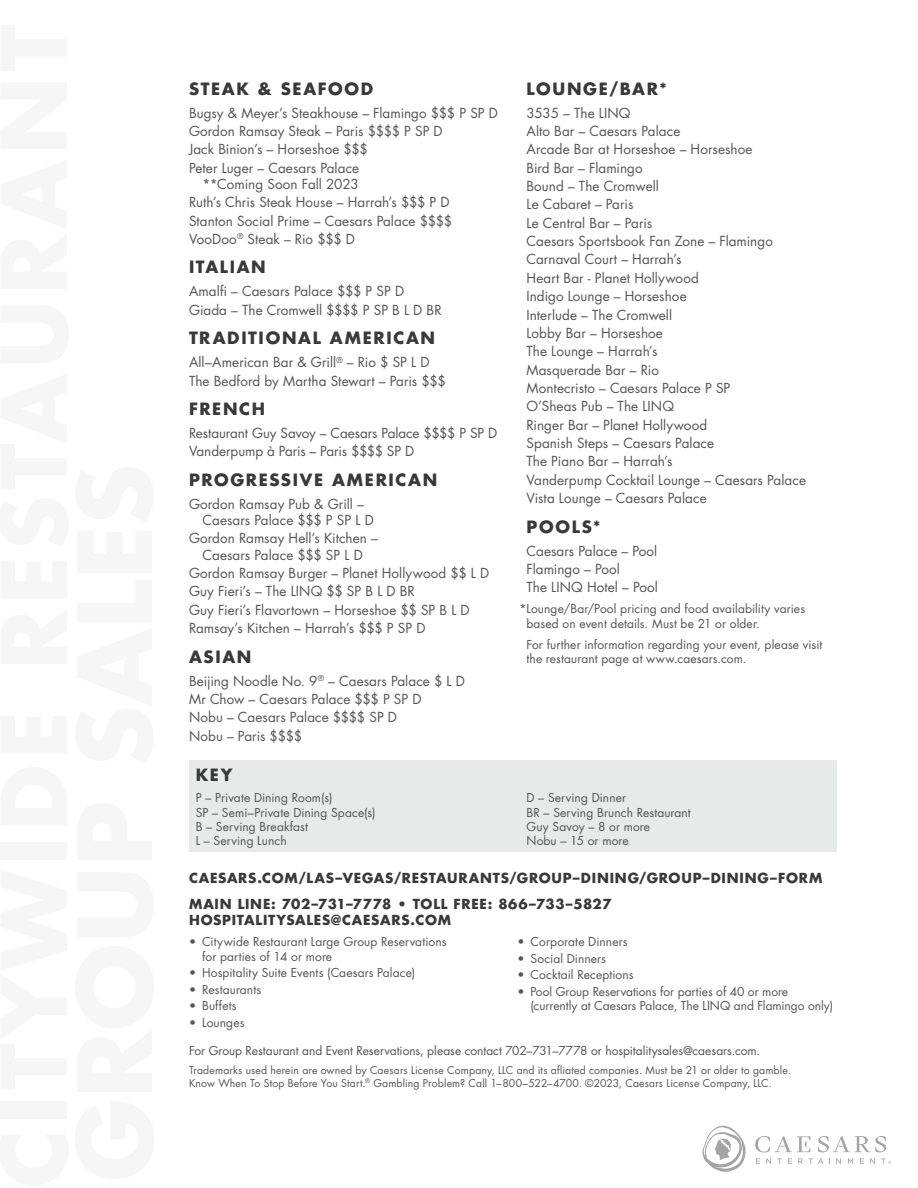
<style>
.page{position:relative;width:918px;height:1188px;background:#fff}
.page>*{position:absolute;margin:0;border:0;box-sizing:border-box;transform-origin:0 0}
.Header___GS{font:700 16.5px "Futura Std";letter-spacing:.1em;color:#393939}
.Header___Span___GS{font:700 16.5px "Futura Std";color:#393939}
.Rest_Listing___GS{font:13.5px/16.2px "Futura Std";letter-spacing:.005em;color:#535453;text-align:right}
.Header___GS-2{font:700 13.5px/16.2px "Futura Std";letter-spacing:.055em;color:#393939}
.Description___GS{font:12px/14.4px "Futura Std";color:#535453}
.Legal___GS{font:12px/14.4px "Futura Std";letter-spacing:.01em;color:#535453}
.Legal___GS-2{font:10.5px/12.6px "Futura Std";letter-spacing:.015em;color:#535453}
</style>
<div class="page">
<svg style="left:755px;top:1136px;width:136px;height:28px"></svg>
<svg style="left:702px;top:1126px;width:44px;height:46px"></svg>
<div style="left:189px;top:761px;width:648px;height:91px;background:#e8eaea"></div>
<p class="Header___GS" style="left:189px;top:77px;width:186px">STEAK &amp; SEAFOOD</p>
<p class="Rest_Listing___GS" style="left:189px;top:105px;width:311px">Bugsy &amp; Meyer’s Steakhouse – Flamingo $$$ P SP D</p>
<p class="Rest_Listing___GS" style="left:189px;top:123px;width:255px">Gordon Ramsay Steak – Paris $$$$ P SP D</p>
<p class="Rest_Listing___GS" style="left:189px;top:141px;width:180px">Jack Binion’s – Horseshoe $$$</p>
<p class="Rest_Listing___GS" style="left:189px;top:160px;width:172px">Peter Luger – Caesars Palace **Coming Soon Fall 2023</p>
<p class="Rest_Listing___GS" style="left:189px;top:194px;width:262px">Ruth’s Chris Steak House – Harrah’s $$$ P D</p>
<p class="Rest_Listing___GS" style="left:189px;top:213px;width:265px">Stanton Social Prime – Caesars Palace $$$$</p>
<p class="Rest_Listing___GS" style="left:189px;top:231px;width:168px">VooDoo<sup>®</sup> Steak – Rio $$$ D</p>
<p class="Header___GS" style="left:189px;top:256px;width:78px">ITALIAN</p>
<p class="Rest_Listing___GS" style="left:189px;top:283px;width:217px">Amalfi – Caesars Palace $$$ P SP D</p>
<p class="Rest_Listing___GS" style="left:189px;top:302px;width:254px">Giada – The Cromwell $$$$ P SP B L D BR</p>
<p class="Header___GS" style="left:189px;top:327px;width:248px">TRADITIONAL AMERICAN</p>
<p class="Rest_Listing___GS" style="left:189px;top:354px;width:242px">All–American Bar &amp; Grill<sup>®</sup> – Rio $ SP L D</p>
<p class="Rest_Listing___GS" style="left:189px;top:373px;width:258px">The Bedford by Martha Stewart – Paris $$$</p>
<p class="Header___GS" style="left:189px;top:398px;width:78px">FRENCH</p>
<p class="Rest_Listing___GS" style="left:189px;top:425px;width:310px">Restaurant Guy Savoy – Caesars Palace $$$$ P SP D</p>
<p class="Rest_Listing___GS" style="left:189px;top:443px;width:227px">Vanderpump à Paris – Paris $$$$ SP D</p>
<p class="Header___GS" style="left:189px;top:469px;width:250px">PROGRESSIVE AMERICAN</p>
<p class="Rest_Listing___GS" style="left:202px;top:496px;width:173px;text-align:left;text-indent:-14px">Gordon Ramsay Pub &amp; Grill –<br>Caesars Palace $$$ P SP L D</p>
<p class="Rest_Listing___GS" style="left:189px;top:531px;width:190px;text-align:center">Gordon Ramsay Hell’s Kitchen –<br>Caesars Palace $$$ SP L D</p>
<p class="Rest_Listing___GS" style="left:189px;top:565px;width:302px">Gordon Ramsay Burger – Planet Hollywood $$ L D</p>
<p class="Rest_Listing___GS" style="left:189px;top:583px;width:227px">Guy Fieri’s – The LINQ $$ SP B L D BR</p>
<p class="Rest_Listing___GS" style="left:189px;top:602px;width:282px">Guy Fieri’s Flavortown – Horseshoe $$ SP B L D</p>
<p class="Rest_Listing___GS" style="left:189px;top:620px;width:238px">Ramsay’s Kitchen – Harrah’s $$$ P SP D</p>
<p class="Header___GS" style="left:189px;top:645px;width:64px">ASIAN</p>
<p class="Rest_Listing___GS" style="left:189px;top:673px;width:277px">Beijing Noodle No. 9<sup>®</sup> – Caesars Palace $ L D</p>
<p class="Rest_Listing___GS" style="left:189px;top:691px;width:234px">Mr Chow – Caesars Palace $$$ P SP D</p>
<p class="Rest_Listing___GS" style="left:189px;top:709px;width:210px">Nobu – Caesars Palace $$$$ SP D</p>
<p class="Rest_Listing___GS" style="left:189px;top:728px;width:114px">Nobu – Paris $$$$</p>
<p class="Header___Span___GS" style="left:196px;top:764px;width:38px">KEY</p>
<p class="Legal___GS" style="left:196px;top:791px;width:138px">P – Private Dining Room(s)</p>
<p class="Legal___GS" style="left:196px;top:805px;width:181px">SP – Semi–Private Dining Space(s)</p>
<p class="Legal___GS" style="left:196px;top:819px;width:114px">B – Serving Breakfast</p>
<p class="Legal___GS" style="left:196px;top:834px;width:93px">L – Serving Lunch</p>
<p class="Header___GS" style="left:526px;top:77px;width:142px">LOUNGE/BAR*</p>
<p class="Rest_Listing___GS" style="left:526px;top:105px;width:105px">3535 – The LINQ</p>
<p class="Rest_Listing___GS" style="left:526px;top:123px;width:155px">Alto Bar – Caesars Palace</p>
<p class="Rest_Listing___GS" style="left:526px;top:141px;width:228px">Arcade Bar at Horseshoe – Horseshoe</p>
<p class="Rest_Listing___GS" style="left:526px;top:160px;width:118px">Bird Bar – Flamingo</p>
<p class="Rest_Listing___GS" style="left:526px;top:178px;width:134px">Bound – The Cromwell</p>
<p class="Rest_Listing___GS" style="left:526px;top:196px;width:108px">Le Cabaret – Paris</p>
<p class="Rest_Listing___GS" style="left:526px;top:215px;width:127px">Le Central Bar – Paris</p>
<p class="Rest_Listing___GS" style="left:526px;top:233px;width:248px">Caesars Sportsbook Fan Zone – Flamingo</p>
<p class="Rest_Listing___GS" style="left:526px;top:252px;width:156px">Carnaval Court – Harrah’s</p>
<p class="Rest_Listing___GS" style="left:526px;top:270px;width:174px">Heart Bar - Planet Hollywood</p>
<p class="Rest_Listing___GS" style="left:526px;top:288px;width:162px">Indigo Lounge – Horseshoe</p>
<p class="Rest_Listing___GS" style="left:526px;top:307px;width:147px">Interlude – The Cromwell</p>
<p class="Rest_Listing___GS" style="left:526px;top:325px;width:138px">Lobby Bar – Horseshoe</p>
<p class="Rest_Listing___GS" style="left:526px;top:343px;width:132px">The Lounge – Harrah’s</p>
<p class="Rest_Listing___GS" style="left:526px;top:362px;width:134px">Masquerade Bar – Rio</p>
<p class="Rest_Listing___GS" style="left:526px;top:380px;width:205px">Montecristo – Caesars Palace P SP</p>
<p class="Rest_Listing___GS" style="left:526px;top:398px;width:149px">O’Sheas Pub – The LINQ</p>
<p class="Rest_Listing___GS" style="left:526px;top:417px;width:182px">Ringer Bar – Planet Hollywood</p>
<p class="Rest_Listing___GS" style="left:526px;top:435px;width:189px">Spanish Steps – Caesars Palace</p>
<p class="Rest_Listing___GS" style="left:526px;top:453px;width:148px">The Piano Bar – Harrah’s</p>
<p class="Rest_Listing___GS" style="left:526px;top:472px;width:281px">Vanderpump Cocktail Lounge – Caesars Palace</p>
<p class="Rest_Listing___GS" style="left:526px;top:490px;width:182px">Vista Lounge – Caesars Palace</p>
<p class="Header___GS" style="left:526px;top:515px;width:76px">POOLS*</p>
<p class="Rest_Listing___GS" style="left:526px;top:543px;width:132px">Caesars Palace – Pool</p>
<p class="Rest_Listing___GS" style="left:526px;top:561px;width:95px">Flamingo – Pool</p>
<p class="Rest_Listing___GS" style="left:526px;top:579px;width:133px">The LINQ Hotel – Pool</p>
<p class="Legal___GS" style="left:526px;top:602px;width:280px;text-indent:-7px">*Lounge/Bar/Pool pricing and food availability varies based on event details. Must be 21 or older.</p>
<p class="Legal___GS" style="left:526px;top:638px;width:297px">For further information regarding your event, please visit the restaurant page at www.caesars.com.</p>
<p class="Legal___GS" style="left:526px;top:791px;width:101px">D – Serving Dinner</p>
<p class="Legal___GS" style="left:526px;top:805px;width:166px">BR – Serving Brunch Restaurant</p>
<p class="Legal___GS" style="left:526px;top:819px;width:125px">Guy Savoy – 8 or more</p>
<p class="Legal___GS" style="left:526px;top:834px;width:104px">Nobu – 15 or more</p>
<p class="Header___GS-2" style="left:189px;top:870px;width:635px">CAESARS.COM/LAS–VEGAS/RESTAURANTS/GROUP–DINING/GROUP–DINING–FORM</p>
<p class="Header___GS-2" style="left:189px;top:895px;width:424px">MAIN LINE: 702–731–7778 • TOLL FREE: 866–733–5827<br>HOSPITALITYSALES@CAESARS.COM</p>
<p class="Description___GS" style="left:202px;top:935px;width:246px;text-indent:-13px">• Citywide Restaurant Large Group Reservations for parties of 14 or more</p>
<p class="Description___GS" style="left:189px;top:966px;width:228px">• Hospitality Suite Events (Caesars Palace)</p>
<p class="Description___GS" style="left:189px;top:982px;width:74px">• Restaurants</p>
<p class="Description___GS" style="left:189px;top:999px;width:49px">• Buffets</p>
<p class="Description___GS" style="left:189px;top:1015px;width:57px">• Lounges</p>
<p class="Description___GS" style="left:518px;top:935px;width:112px">• Corporate Dinners</p>
<p class="Description___GS" style="left:518px;top:951px;width:90px">• Social Dinners</p>
<p class="Description___GS" style="left:518px;top:968px;width:118px">• Cocktail Receptions</p>
<p class="Description___GS" style="left:530px;top:984px;width:304px;text-indent:-13px">• Pool Group Reservations for parties of 40 or more (currently at Caesars Palace, The LINQ and Flamingo only)</p>
<p class="Description___GS" style="left:189px;top:1043px;width:573px">For Group Restaurant and Event Reservations, please contact 702–731–7778 or hospitalitysales@caesars.com.</p>
<p class="Legal___GS-2" style="left:189px;top:1064px;width:604px">Trademarks used herein are owned by Caesars License Company, LLC and its afliated companies. Must be 21 or older to gamble.<br>Know When To Stop Before You Start.<sup>®</sup> Gambling Problem? Call 1–800–522–4700. ©2023, Caesars License Company, LLC.</p>
</div>
